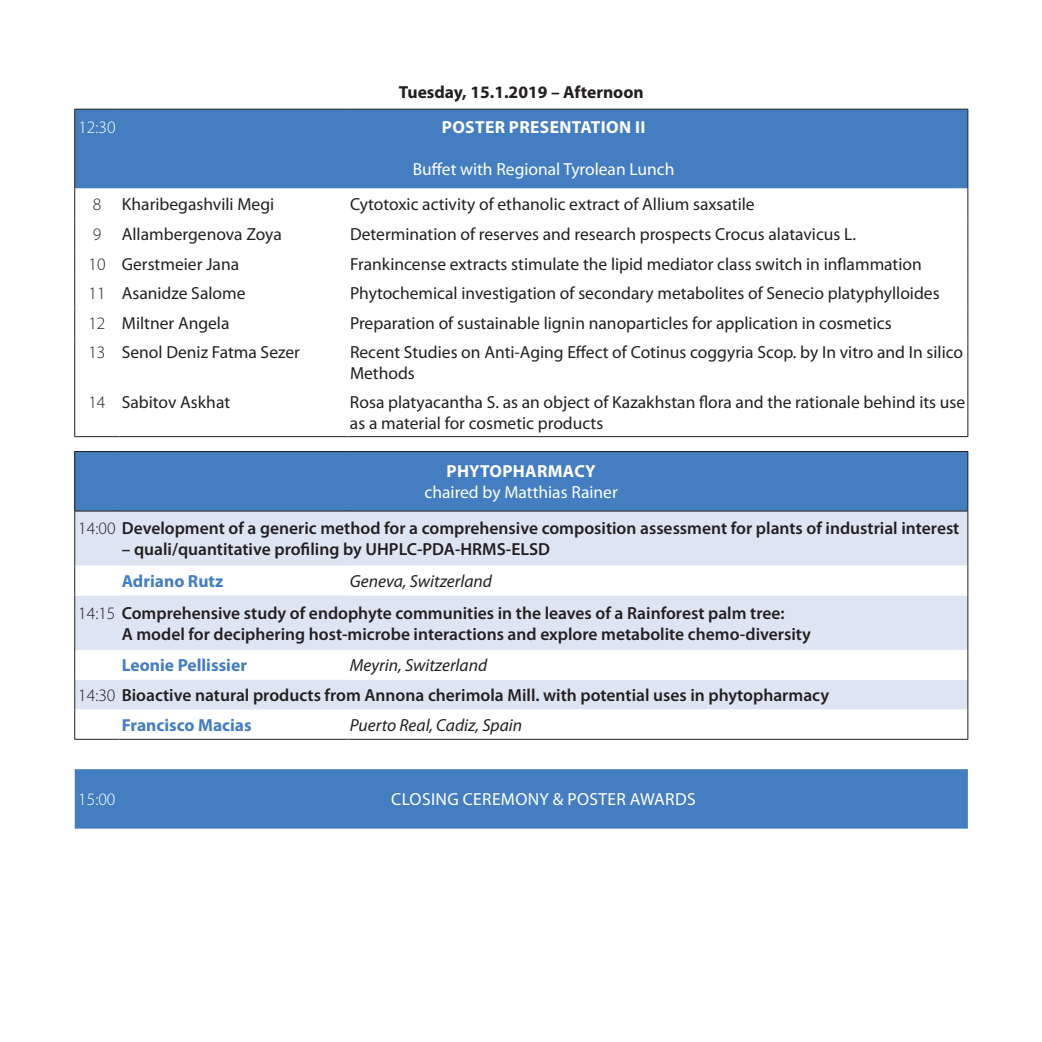
<style>
.page{position:relative;width:1042px;height:1042px;background:#fff}
.page>*{position:absolute;margin:0;border:0;box-sizing:border-box;transform-origin:0 0}
.t1{font:17.5px/21px "Myriad Pro";color:#231f20}
.t2{font:600 17.5px/36.1px "Myriad Pro";color:#231f20;text-align:center}
.t3{font:700 17.5px "Myriad Pro";color:#447ec0}
.t4{font:italic 17.5px "Myriad Pro";color:#231f20}
.t5{font:700 17.5px "Myriad Pro";letter-spacing:.02em;color:#fff}
.t6{font:17.5px "Myriad Pro";color:#fff}
.t7{font:17.5px "Myriad Pro";letter-spacing:.02em;color:#fff}
.t8{font:700 17.5px "Myriad Pro";color:#231f20}
.t9{font:300 17.5px "Myriad Pro";color:#fff}
.s1{font-weight:300}
.s2{font-weight:400;color:#fff}
.s3{font-weight:400;font-style:italic}
</style>
<div class="page">
<div style="left:75px;top:110px;width:893px;height:718px;background:#447ec0"></div>
<svg style="left:75px;top:189px;width:893px;height:580px"></svg>
<div style="left:75px;top:451px;width:893px;height:60px;background:#447ec0"></div>
<svg style="left:75px;top:512px;width:892px;height:197px;fill:#dde5f3"></svg>
<svg style="left:348px;top:566px;width:619px;height:173px"></svg>
<hr style="left:74px;top:511px;width:45px;height:1px;background:#231f20">
<hr style="left:74px;top:511px;width:1px;height:55px;background:#231f20">
<hr style="left:119px;top:511px;width:229px;height:1px;background:#231f20">
<hr style="left:348px;top:511px;width:620px;height:1px;background:#231f20">
<hr style="left:967px;top:511px;width:1px;height:55px;background:#231f20">
<svg style="left:967px;top:566px;width:1px;height:29px"></svg>
<hr style="left:967px;top:595px;width:1px;height:55px;background:#231f20">
<hr style="left:967px;top:650px;width:1px;height:30px;background:#231f20">
<svg style="left:74px;top:566px;width:45px;height:173px"></svg>
<svg style="left:967px;top:680px;width:1px;height:29px"></svg>
<hr style="left:74px;top:709px;width:1px;height:30px;background:#231f20">
<hr style="left:967px;top:709px;width:1px;height:30px;background:#231f20">
<hr style="left:74px;top:739px;width:45px;height:1px;background:#231f20">
<hr style="left:119px;top:739px;width:229px;height:1px;background:#231f20">
<hr style="left:348px;top:739px;width:620px;height:1px;background:#231f20">
<hr style="left:74px;top:109px;width:45px;height:1px;background:#231f20">
<hr style="left:74px;top:109px;width:1px;height:80px;background:#231f20">
<hr style="left:119px;top:109px;width:229px;height:1px;background:#231f20">
<hr style="left:348px;top:109px;width:620px;height:1px;background:#231f20">
<hr style="left:967px;top:109px;width:1px;height:80px;background:#231f20">
<hr style="left:74px;top:451px;width:45px;height:1px;background:#231f20">
<hr style="left:74px;top:452px;width:1px;height:59px;background:#231f20">
<hr style="left:119px;top:451px;width:229px;height:1px;background:#231f20">
<hr style="left:348px;top:451px;width:620px;height:1px;background:#231f20">
<hr style="left:967px;top:452px;width:1px;height:59px;background:#231f20">
<svg style="left:74px;top:189px;width:1px;height:29px"></svg>
<svg style="left:967px;top:189px;width:1px;height:29px"></svg>
<hr style="left:74px;top:218px;width:1px;height:30px;background:#231f20">
<hr style="left:967px;top:218px;width:1px;height:30px;background:#231f20">
<hr style="left:74px;top:248px;width:1px;height:30px;background:#231f20">
<hr style="left:967px;top:248px;width:1px;height:30px;background:#231f20">
<hr style="left:74px;top:278px;width:1px;height:30px;background:#231f20">
<hr style="left:967px;top:278px;width:1px;height:30px;background:#231f20">
<svg style="left:74px;top:308px;width:1px;height:29px"></svg>
<svg style="left:967px;top:308px;width:1px;height:29px"></svg>
<hr style="left:74px;top:337px;width:1px;height:50px;background:#231f20">
<hr style="left:967px;top:337px;width:1px;height:50px;background:#231f20">
<hr style="left:74px;top:387px;width:1px;height:49px;background:#231f20">
<hr style="left:967px;top:387px;width:1px;height:49px;background:#231f20">
<hr style="left:74px;top:436px;width:45px;height:1px;background:#231f20">
<hr style="left:119px;top:436px;width:229px;height:1px;background:#231f20">
<hr style="left:348px;top:436px;width:620px;height:1px;background:#231f20">
<p class="t8" style="left:399px;top:81px;width:246px">Tuesday, 15.1.2019 – Afternoon</p>
<p class="t9" style="left:78px;top:117px;width:39px">12:30</p>
<p class="t5" style="left:442px;top:116px;width:205px">POSTER PRESENTATION II</p>
<p class="t6" style="left:413px;top:159px;width:263px">Buffet with Regional Tyrolean Lunch</p>
<p class="t1" style="left:93px;top:193px;width:183px"><span class="s1">8</span> Kharibegashvili Megi</p>
<p class="t1" style="left:350px;top:193px;width:406px">Cytotoxic activity of ethanolic extract of Allium saxsatile</p>
<p class="t1" style="left:93px;top:223px;width:191px"><span class="s1">9</span> Allambergenova Zoya</p>
<p class="t1" style="left:350px;top:223px;width:507px">Determination of reserves and research prospects Crocus alatavicus L.</p>
<p class="t1" style="left:88px;top:253px;width:152px"><span class="s1">10</span> Gerstmeier Jana</p>
<p class="t1" style="left:350px;top:253px;width:573px">Frankincense extracts stimulate the lipid mediator class switch in inflammation</p>
<p class="t1" style="left:88px;top:283px;width:159px"><span class="s1">11</span> Asanidze Salome</p>
<p class="t1" style="left:350px;top:283px;width:591px">Phytochemical investigation of secondary metabolites of Senecio platyphylloides</p>
<p class="t1" style="left:88px;top:312px;width:143px"><span class="s1">12</span> Miltner Angela</p>
<p class="t1" style="left:350px;top:312px;width:543px">Preparation of sustainable lignin nanoparticles for application in cosmetics</p>
<p class="t1" style="left:88px;top:342px;width:213px"><span class="s1">13</span> Senol Deniz Fatma Sezer</p>
<p class="t1" style="left:350px;top:342px;width:615px">Recent Studies on Anti-Aging Effect of Cotinus coggyria Scop. by In vitro and In silico<br>Methods</p>
<p class="t1" style="left:88px;top:391px;width:143px"><span class="s1">14</span> Sabitov Askhat</p>
<p class="t1" style="left:350px;top:391px;width:617px">Rosa platyacantha S. as an object of Kazakhstan flora and the rationale behind its use as a material for cosmetic products</p>
<p class="t5" style="left:446px;top:460px;width:151px">PHYTOPHARMACY</p>
<p class="t2" style="left:78px;top:474px;width:882px"><span class="s2">chaired by Matthias Rainer<br></span><span class="s1">14:00</span> Development of a generic method for a comprehensive composition assessment for plants of industrial interest</p>
<p class="t2" style="left:122px;top:531px;width:430px">– quali/quantitative profiling by UHPLC-PDA-HRMS-ELSD</p>
<p class="t3" style="left:122px;top:570px;width:103px">Adriano Rutz</p>
<p class="t2" style="left:78px;top:565px;width:708px;line-height:31.7px;text-align:left;text-indent:272px"><span class="s3">Geneva, Switzerland<br></span><span class="s1">14:15</span> Comprehensive study of endophyte communities in the leaves of a Rainforest palm tree:</p>
<p class="t2" style="left:122px;top:615px;width:691px">A model for deciphering host-microbe interactions and explore metabolite chemo-diversity</p>
<p class="t3" style="left:122px;top:654px;width:127px">Leonie Pellissier</p>
<p class="t4" style="left:350px;top:655px;width:139px">Meyrin, Switzerland</p>
<p class="t2" style="left:78px;top:677px;width:752px"><span class="s1">14:30</span> Bioactive natural products from Annona cherimola Mill. with potential uses in phytopharmacy</p>
<p class="t3" style="left:122px;top:714px;width:132px">Francisco Macias</p>
<p class="t4" style="left:350px;top:714px;width:174px">Puerto Real, Cadiz, Spain</p>
<p class="t9" style="left:78px;top:789px;width:39px">15:00</p>
<p class="t7" style="left:391px;top:789px;width:306px">CLOSING CEREMONY &amp; POSTER AWARDS</p>
</div>
